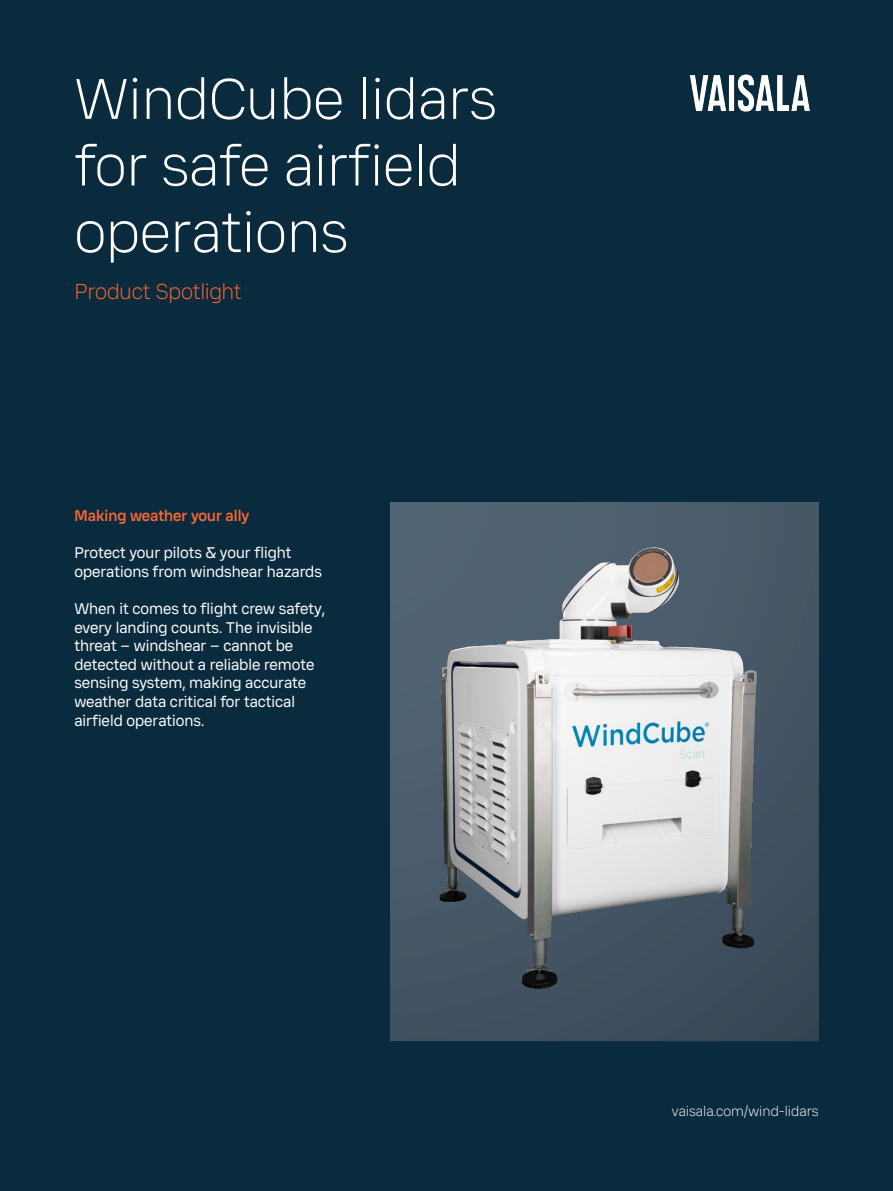
<style>
.page{position:relative;width:893px;height:1191px;background:#0a2a3d}
.page>*{position:absolute;margin:0;border:0;box-sizing:border-box;transform-origin:0 0}
.Headline_H3{font:300 55.5px/66.6px "Vaisala Sans Beta 01";color:#fff}
.Doc_Type{font:300 21px "Vaisala Sans Beta 01";letter-spacing:-.015em;color:#fb6735}
.Body{font:15px/18.6px "Vaisala Sans Beta 01";color:#fff}
.Subheading{font:500 15px "Vaisala Sans Beta 01";color:#fb6735}
.t1{font:300 13.5px "Vaisala Sans Beta 01";color:#fff}
</style>
<div class="page">
<img style="left:689px;top:74px;width:121px;height:38px">
<svg style="left:391px;top:502px;width:428px;height:540px;background:#435364"></svg>
<img style="left:412px;top:502px;width:373px;height:528px">
<p class="Headline_H3" style="left:74px;top:65px;width:424px">WindCube lidars for safe airfield operations</p>
<p class="Doc_Type" style="left:74px;top:278px;width:169px">Product Spotlight</p>
<p class="Subheading" style="left:74px;top:506px;width:177px">Making weather your ally</p>
<p class="Body" style="left:74px;top:543px;width:249px">Protect your pilots &amp; your flight operations from windshear hazards</p>
<p class="Body" style="left:74px;top:599px;width:252px">When it comes to flight crew safety, every landing counts. The invisible threat – windshear – cannot be detected without a reliable remote sensing system, making accurate weather data critical for tactical airfield operations.</p>
<p class="t1" style="left:672px;top:1103px;width:148px">vaisala.com/wind-lidars</p>
</div>
